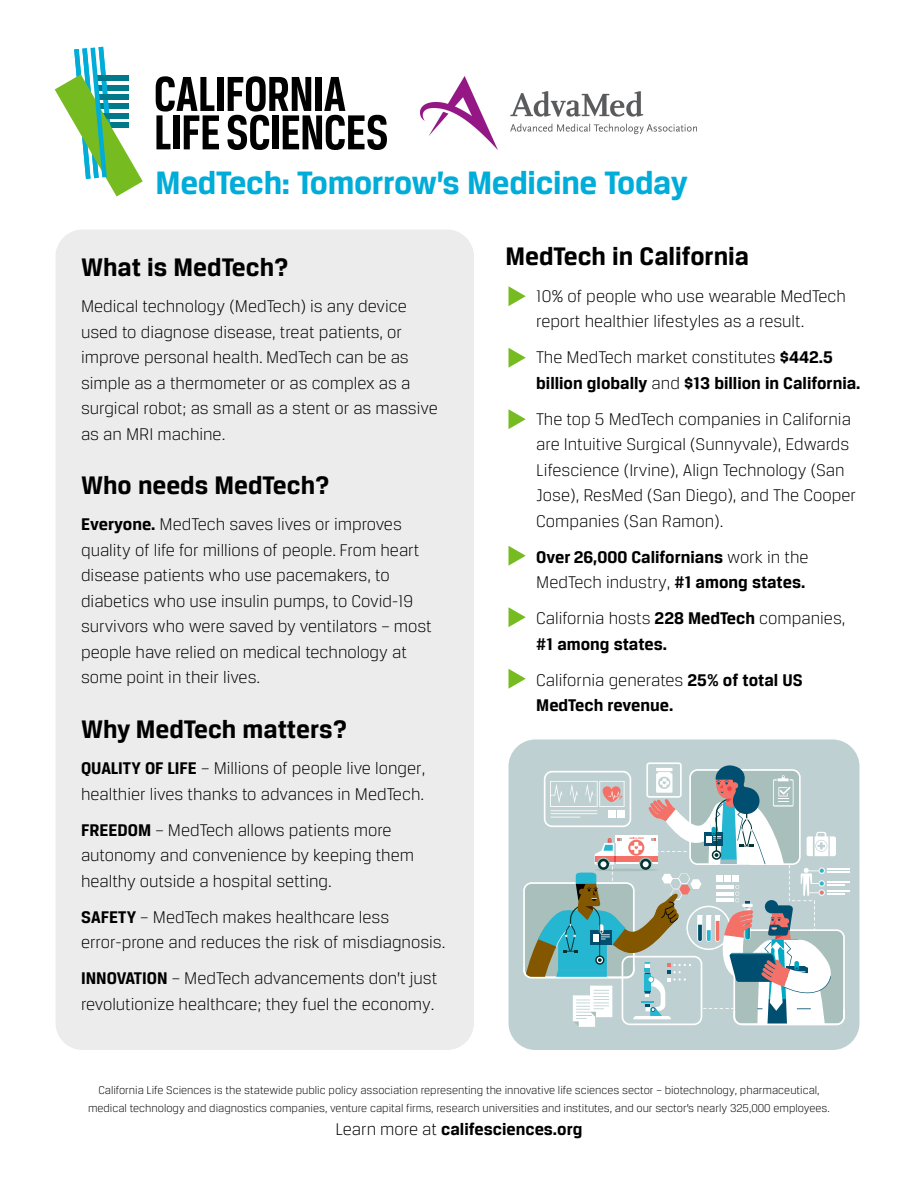
<style>
.page{position:relative;width:918px;height:1188px;background:#fff}
.page>*{position:absolute;margin:0;border:0;box-sizing:border-box;transform-origin:0 0}
.t1{font:700 34.5px "Breuer Text";letter-spacing:-.01em;color:#00acd8}
.t2{font:700 27px "Breuer Text";color:#000}
.t3{font:300 18px/25.5px "Breuer Text";color:#000}
.t4{font:700 18px/25.5px "Breuer Text";color:#000}
.t5{font:300 12px/18px "Breuer Text";color:#000;text-align:center}
.s1{font-weight:700}
.s2{font-weight:300}
</style>
<div class="page">
<div style="left:56px;top:230px;width:418px;height:820px;background:#ececec;border-radius:27px"></div>
<div style="left:218px;top:77px;width:6px;height:34px;background:#000"></div>
<svg style="left:156px;top:76px;width:63px;height:73px"></svg>
<svg style="left:227px;top:76px;width:160px;height:74px"></svg>
<svg style="left:55px;top:47px;width:88px;height:150px"></svg>
<svg style="left:508px;top:286px;width:18px;height:20px"></svg>
<svg style="left:508px;top:348px;width:18px;height:20px"></svg>
<svg style="left:508px;top:546px;width:18px;height:20px"></svg>
<svg style="left:508px;top:607px;width:18px;height:20px"></svg>
<svg style="left:508px;top:669px;width:18px;height:20px"></svg>
<svg style="left:508px;top:409px;width:18px;height:20px"></svg>
<div style="left:508px;top:740px;width:352px;height:310px;background:#bed0d1;border-radius:27px"></div>
<hr style="left:828px;top:868px;width:22px;height:2px;background:#fff">
<hr style="left:828px;top:871px;width:22px;height:2px;background:#fff">
<hr style="left:828px;top:881px;width:22px;height:2px;background:#fff">
<hr style="left:828px;top:890px;width:22px;height:2px;background:#fff">
<svg style="left:523px;top:762px;width:322px;height:265px"></svg>
<img style="left:420px;top:76px;width:276px;height:74px">
<h1 class="t1" style="left:156px;top:163px;width:534px">MedTech: Tomorrow’s Medicine Today</h1>
<h2 class="t2" style="left:81px;top:252px;width:209px">What is MedTech?</h2>
<p class="t3" style="left:81px;top:293px;width:358px">Medical technology (MedTech) is any device used to diagnose disease, treat patients, or improve personal health. MedTech can be as simple as a thermometer or as complex as a surgical robot; as small as a stent or as massive as an MRI machine.</p>
<h2 class="t2" style="left:81px;top:470px;width:250px">Who needs MedTech?</h2>
<p class="t3" style="left:81px;top:511px;width:352px"><span class="s1">Everyone.</span> MedTech saves lives or improves quality of life for millions of people. From heart disease patients who use pacemakers, to diabetics who use insulin pumps, to Covid-19 survivors who were saved by ventilators – most people have relied on medical technology at some point in their lives.</p>
<h2 class="t2" style="left:81px;top:714px;width:268px">Why MedTech matters?</h2>
<p class="t3" style="left:81px;top:755px;width:346px"><span class="s1">QUALITY OF LIFE</span> – Millions of people live longer, healthier lives thanks to advances in MedTech.</p>
<p class="t3" style="left:81px;top:817px;width:335px"><span class="s1">FREEDOM</span> – MedTech allows patients more autonomy and convenience by keeping them healthy outside a hospital setting.</p>
<p class="t3" style="left:81px;top:904px;width:366px"><span class="s1">SAFETY</span> – MedTech makes healthcare less error-prone and reduces the risk of misdiagnosis.</p>
<p class="t3" style="left:81px;top:965px;width:358px"><span class="s1">INNOVATION</span> – MedTech advancements don’t just revolutionize healthcare; they fuel the economy.</p>
<h2 class="t2" style="left:506px;top:241px;width:245px">MedTech in California</h2>
<p class="t3" style="left:536px;top:283px;width:311px">10% of people who use wearable MedTech report healthier lifestyles as a result.</p>
<p class="t4" style="left:536px;top:344px;width:326px"><span class="s2">The MedTech market constitutes</span> $442.5 billion globally <span class="s2">and</span> $13 billion in California.</p>
<p class="t3" style="left:536px;top:406px;width:321px">The top 5 MedTech companies in California are Intuitive Surgical (Sunnyvale), Edwards Lifescience (Irvine), Align Technology (San Jose), ResMed (San Diego), and The Cooper Companies (San Ramon).</p>
<p class="t4" style="left:536px;top:544px;width:274px">Over 26,000 Californians <span class="s2">work in the<br>MedTech industry,</span> #1 among states.</p>
<p class="t3" style="left:536px;top:605px;width:311px">California hosts <span class="s1">228 MedTech</span> companies, <span class="s1">#1 among states.</span></p>
<p class="t4" style="left:536px;top:667px;width:268px"><span class="s2">California generates</span> 25% of total US<br>MedTech revenue.</p>
<p class="t5" style="left:88px;top:1081px;width:743px">California Life Sciences is the statewide public policy association representing the innovative life sciences sector – biotechnology, pharmaceutical, medical technology and diagnostics companies, venture capital firms, research universities and institutes, and our sector’s nearly 325,000 employees.</p>
<p class="t4" style="left:335px;top:1116px;width:249px"><span class="s2">Learn more at</span> califesciences.org</p>
</div>
